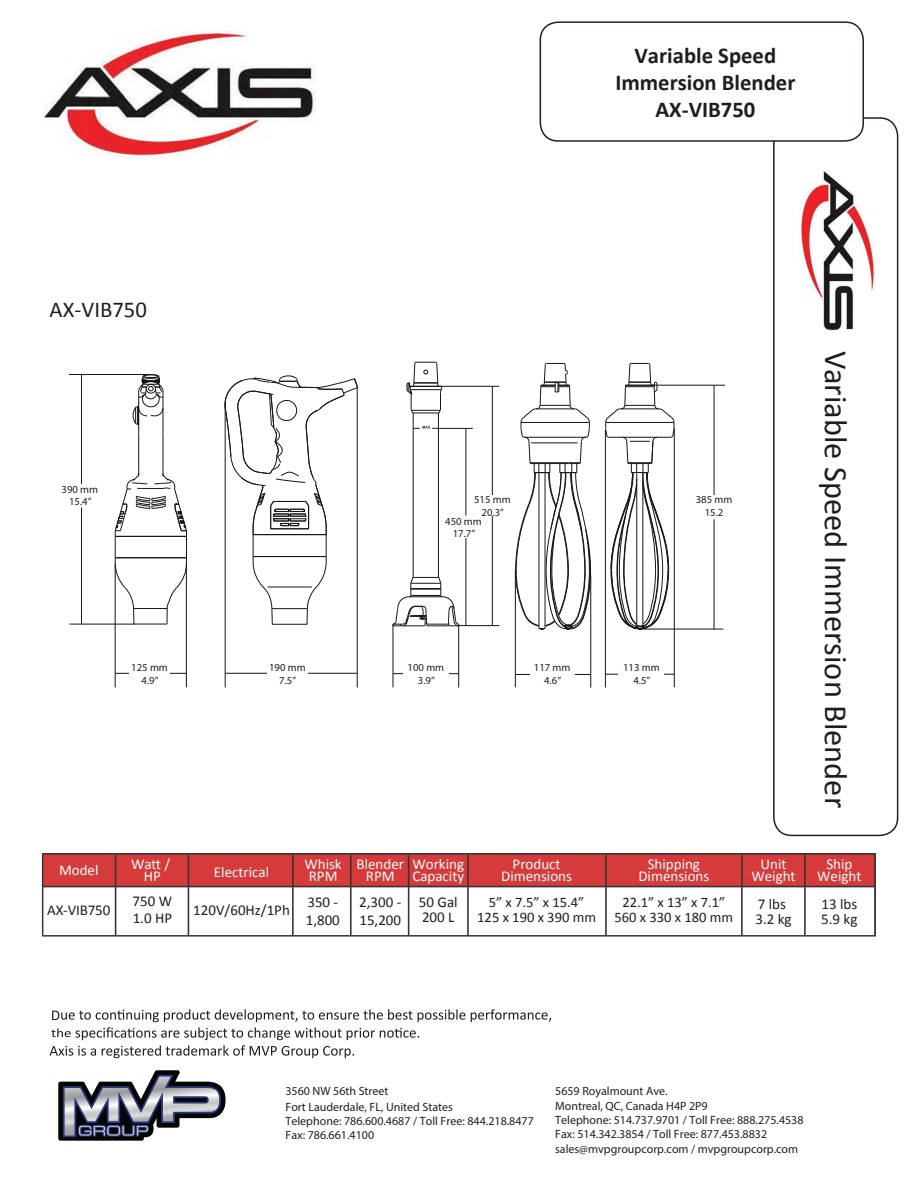
<style>
.page{position:relative;width:918px;height:1188px;background:#fff}
.page>*{position:absolute;margin:0;border:0;box-sizing:border-box;transform-origin:0 0}
.t1{font:32.55px "Calibri";color:#201d1e}
.t2{font:700 22.65px/27.2px "Calibri";color:#201d1e;text-align:center}
.t3{font:22.65px "Calibri";color:#201d1e}
.t4{font:18.9px "Arial";color:#17151a}
.t5{font:15px/12px "Calibri";color:#fff;text-align:center}
.t6{font:15px/15px "Calibri";color:#201d1e}
.t7{font:14.55px/15px "Calibri";color:#201d1e;text-align:center}
.t8{font:12px/14.4px "Myriad Pro";color:#231f20}
.t9{font:10.65px/12.9px "Myriad Pro";color:#231f20;text-align:center}
</style>
<div class="page">
<svg style="left:515px;top:363px;width:76px;height:267px"></svg>
<hr style="left:531px;top:443px;width:47px;height:1px;background:#17151a">
<svg style="left:605px;top:363px;width:70px;height:267px"></svg>
<svg style="left:224px;top:375px;width:135px;height:250px"></svg>
<hr style="left:163px;top:433px;width:1px;height:31px;background:#17151a">
<hr style="left:138px;top:433px;width:1px;height:31px;background:#17151a">
<svg style="left:114px;top:464px;width:73px;height:161px"></svg>
<svg style="left:132px;top:374px;width:32px;height:59px"></svg>
<hr style="left:272px;top:624px;width:35px;height:1px;background:#17151a">
<hr style="left:438px;top:413px;width:1px;height:164px;background:#17151a">
<hr style="left:413px;top:413px;width:1px;height:164px;background:#17151a">
<svg style="left:406px;top:362px;width:36px;height:52px"></svg>
<svg style="left:392px;top:577px;width:68px;height:50px"></svg>
<hr style="left:115px;top:564px;width:1px;height:123px;background:#17151a">
<hr style="left:186px;top:563px;width:1px;height:124px;background:#17151a">
<svg style="left:170px;top:673px;width:16px;height:1px"></svg>
<svg style="left:115px;top:673px;width:14px;height:1px"></svg>
<hr style="left:70px;top:624px;width:65px;height:1px;background:#17151a">
<hr style="left:69px;top:374px;width:82px;height:1px;background:#17151a">
<hr style="left:81px;top:508px;width:1px;height:116px;background:#17151a">
<hr style="left:81px;top:375px;width:1px;height:109px;background:#17151a">
<hr style="left:225px;top:403px;width:1px;height:284px;background:#17151a">
<hr style="left:357px;top:387px;width:1px;height:300px;background:#17151a">
<hr style="left:305px;top:673px;width:52px;height:1px;background:#17151a">
<hr style="left:225px;top:673px;width:54px;height:1px;background:#17151a">
<hr style="left:393px;top:625px;width:1px;height:62px;background:#17151a">
<hr style="left:458px;top:625px;width:1px;height:63px;background:#17151a">
<hr style="left:515px;top:570px;width:1px;height:117px;background:#17151a">
<hr style="left:590px;top:575px;width:1px;height:113px;background:#17151a">
<hr style="left:605px;top:430px;width:1px;height:257px;background:#17151a">
<hr style="left:674px;top:428px;width:1px;height:259px;background:#17151a">
<svg style="left:575px;top:674px;width:16px;height:1px"></svg>
<svg style="left:515px;top:674px;width:15px;height:1px"></svg>
<svg style="left:605px;top:674px;width:13px;height:1px"></svg>
<hr style="left:459px;top:625px;width:40px;height:1px;background:#17151a">
<hr style="left:441px;top:386px;width:58px;height:1px;background:#17151a">
<svg style="left:413px;top:426px;width:25px;height:3px"></svg>
<hr style="left:492px;top:516px;width:1px;height:110px;background:#17151a">
<hr style="left:492px;top:387px;width:1px;height:108px;background:#17151a">
<hr style="left:439px;top:428px;width:34px;height:1px;background:#17151a">
<hr style="left:466px;top:537px;width:1px;height:89px;background:#17151a">
<hr style="left:466px;top:429px;width:1px;height:87px;background:#17151a">
<hr style="left:640px;top:629px;width:83px;height:1px;background:#17151a">
<hr style="left:651px;top:385px;width:74px;height:1px;background:#17151a">
<hr style="left:714px;top:519px;width:1px;height:110px;background:#17151a">
<hr style="left:714px;top:385px;width:1px;height:110px;background:#17151a">
<div style="left:267px;top:663px;width:41px;height:21px;background:#fff"></div>
<div style="left:441px;top:517px;width:45px;height:21px;background:#fff"></div>
<img style="left:44px;top:31px;width:271px;height:127px">
<svg style="left:50px;top:1009px;width:501px;height:49px"></svg>
<svg style="left:58px;top:1070px;width:168px;height:71px"></svg>
<div style="left:773px;top:117px;width:125px;height:719px;border:2px solid #231f20;border-radius:18px"></div>
<div style="left:540px;top:22px;width:323px;height:119px;background:#fff;border-radius:18px"></div>
<div style="left:540px;top:21px;width:324px;height:121px;border:2px solid #231f20;border-radius:18px"></div>
<img style="left:800px;top:172px;width:75px;height:159px">
<div style="left:43px;top:855px;width:831px;height:31px;background:#d53b3a"></div>
<hr style="left:42px;top:853px;width:834px;height:2px;background:#363434">
<hr style="left:42px;top:855px;width:1px;height:81px;background:#363434">
<hr style="left:115px;top:855px;width:1px;height:81px;background:#363434">
<hr style="left:188px;top:855px;width:1px;height:81px;background:#363434">
<hr style="left:350px;top:855px;width:2px;height:81px;background:#363434">
<hr style="left:804px;top:854px;width:2px;height:81px;background:#363434">
<hr style="left:408px;top:855px;width:1px;height:81px;background:#363434">
<hr style="left:467px;top:855px;width:2px;height:81px;background:#363434">
<hr style="left:42px;top:886px;width:833px;height:1px;background:#363434">
<hr style="left:874px;top:854px;width:2px;height:82px;background:#363434">
<hr style="left:42px;top:935px;width:834px;height:2px;background:#363434">
<hr style="left:292px;top:854px;width:2px;height:82px;background:#363434">
<hr style="left:741px;top:855px;width:2px;height:81px;background:#363434">
<hr style="left:605px;top:855px;width:2px;height:81px;background:#363434">
<h2 class="t2" style="left:615px;top:41px;width:182px">Variable Speed<br>Immersion Blender<br>AX-VIB750</h2>
<h2 class="t3" style="left:50px;top:294px;width:99px">AX-VIB750</h2>
<p class="t9" style="left:62px;top:482px;width:38px">390 mm<br>15.4”</p>
<h3 class="t4" style="left:74px;top:483px;width:15px">C</h3>
<p class="t9" style="left:474px;top:493px;width:38px">515 mm<br>20.3”</p>
<p class="t9" style="left:696px;top:493px;width:38px">385 mm<br>15.2</p>
<h3 class="t4" style="left:486px;top:494px;width:15px">C</h3>
<h3 class="t4" style="left:707px;top:495px;width:15px">C</h3>
<p class="t9" style="left:445px;top:514px;width:38px">450 mm<br>17.7”</p>
<h3 class="t4" style="left:459px;top:513px;width:15px">D</h3>
<p class="t9" style="left:131px;top:661px;width:38px">125 mm<br>4.9”</p>
<p class="t9" style="left:408px;top:661px;width:38px">100 mm<br>3.9”</p>
<p class="t9" style="left:269px;top:661px;width:38px">190 mm<br>7.5”</p>
<p class="t9" style="left:623px;top:661px;width:38px">113 mm<br>4.5”</p>
<p class="t9" style="left:534px;top:661px;width:38px">117 mm<br>4.6”</p>
<h3 class="t4" style="left:145px;top:662px;width:14px">A</h3>
<h3 class="t4" style="left:285px;top:662px;width:14px">B</h3>
<h3 class="t4" style="left:547px;top:662px;width:14px">A</h3>
<h3 class="t4" style="left:636px;top:662px;width:14px">B</h3>
<h3 class="t4" style="left:419px;top:662px;width:14px">A</h3>
<p class="t5" style="left:59px;top:864px;width:41px">Model</p>
<p class="t6" style="left:47px;top:902px;width:65px">AX-VIB750</p>
<p class="t5" style="left:131px;top:858px;width:41px">Watt /<br>HP</p>
<p class="t6" style="left:133px;top:893px;width:41px;line-height:16.5px">750 W<br>1.0 HP</p>
<p class="t5" style="left:304px;top:858px;width:39px;text-align:left">Whisk<br>RPM</p>
<p class="t6" style="left:306px;top:893px;width:36px;line-height:18px">350 -<br>1,800</p>
<p class="t5" style="left:357px;top:858px;width:49px">Blender<br>RPM</p>
<p class="t5" style="left:412px;top:858px;width:53px;text-align:left">Working<br>Capacity</p>
<p class="t5" style="left:751px;top:858px;width:46px">Unit<br>Weight</p>
<p class="t5" style="left:638px;top:858px;width:72px">Shipping<br>Dimensions</p>
<p class="t7" style="left:615px;top:894px;width:120px">22.1” x 13” x 7.1”<br>560 x 330 x 180 mm</p>
<p class="t5" style="left:501px;top:858px;width:72px">Product<br>Dimensions</p>
<p class="t7" style="left:477px;top:894px;width:120px">5” x 7.5” x 15.4”<br>125 x 190 x 390 mm</p>
<p class="t5" style="left:214px;top:865px;width:57px">Electrical</p>
<p class="t6" style="left:193px;top:902px;width:98px">120V/60Hz/1Ph</p>
<p class="t6" style="left:359px;top:893px;width:44px;line-height:18px">2,300 -<br>15,200</p>
<p class="t6" style="left:419px;top:894px;width:40px">50 Gal<br>200 L</p>
<p class="t6" style="left:755px;top:896px;width:38px">7 lbs<br>3.2 kg</p>
<h1 class="t1" style="left:859px;top:351px;width:459px;rotate:90deg">Variable Speed Immersion Blender</h1>
<p class="t5" style="left:817px;top:858px;width:46px">Ship<br>Weight</p>
<p class="t6" style="left:821px;top:896px;width:38px">13 lbs<br>5.9 kg</p>
<p class="t8" style="left:285px;top:1084px;width:105px">3560 NW 56th Street</p>
<p class="t8" style="left:285px;top:1114px;width:250px">Telephone: 786.600.4687 / Toll Free: 844.218.8477<br>Fax: 786.661.4100</p>
<p class="t8" style="left:285px;top:1099px;width:169px">Fort Lauderdale, FL, United States</p>
<p class="t8" style="left:555px;top:1084px;width:250px">5659 Royalmount Ave.<br>Montreal, QC, Canada H4P 2P9<br>Telephone: 514.737.9701 / Toll Free: 888.275.4538<br>Fax: 514.342.3854 / Toll Free: 877.453.8832 sales@mvpgroupcorp.com / mvpgroupcorp.com</p>
</div>
